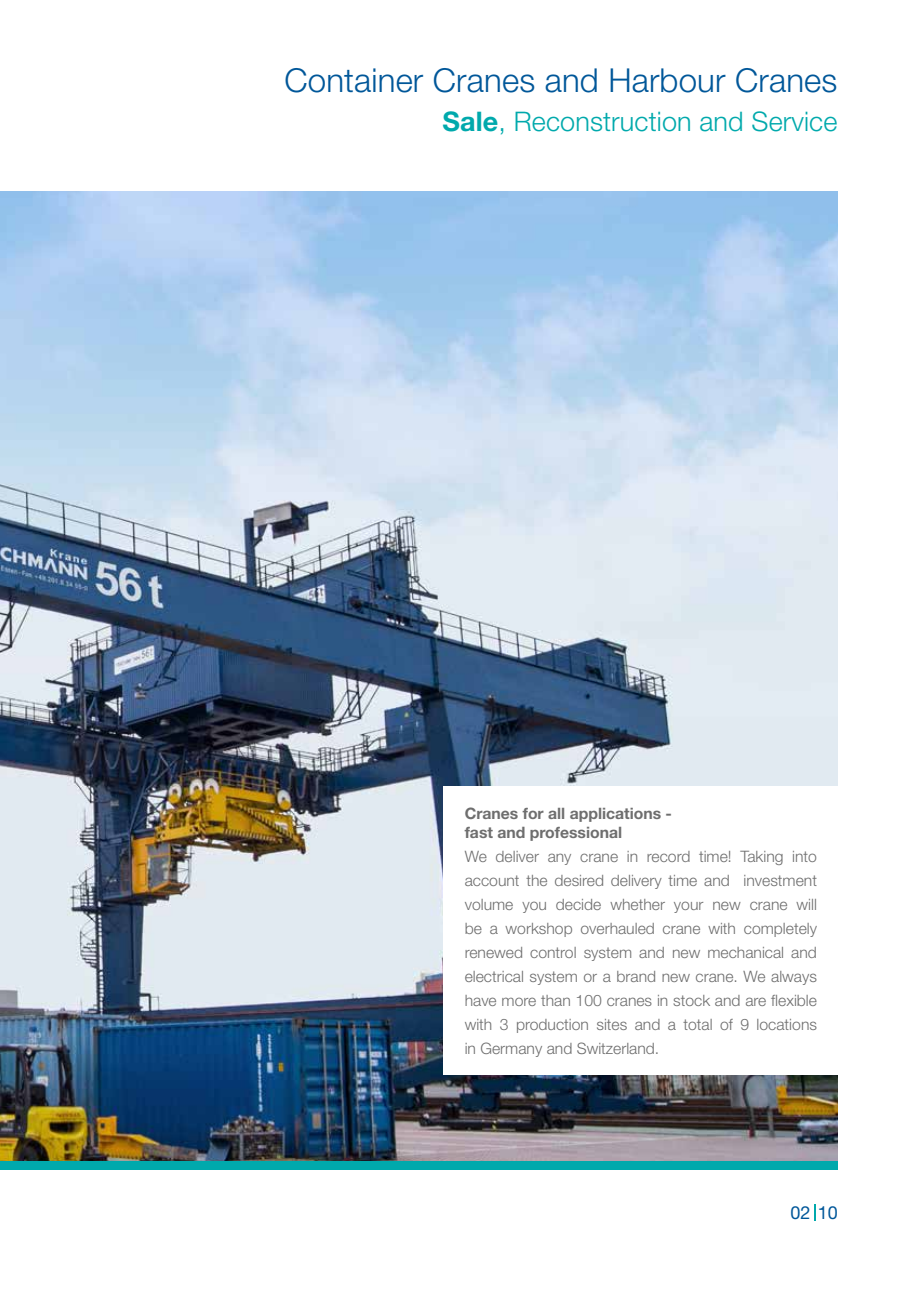
<style>
.page{position:relative;width:906px;height:1289px;background:#fff}
.page>*{position:absolute;margin:0;border:0;box-sizing:border-box;transform-origin:0 0}
.t1{font:300 33px "Helvetica Neue LT Std";letter-spacing:.005em;color:#005799}
.t2{font:300 27px "Helvetica Neue LT Std";letter-spacing:.005em;color:#00a9ac}
.t3{font:18px "Helvetica Neue LT Std";color:#005799}
.t4{font:300 15.75px/24px "Helvetica Neue LT Std";color:#6e6e6e;text-align:justify}
.t5{font:700 15.75px/18.9px "Helvetica Neue LT Std";color:#6e6e6e}
.s1{font-weight:700}
</style>
<div class="page">
<img style="left:0;top:191px;width:838px;height:970px">
<svg style="left:814px;top:1204px;width:1px;height:16px"></svg>
<div style="left:443px;top:786px;width:399px;height:289px;background:#fff"></div>
<div style="left:0;top:1161px;width:838px;height:8px;background:#00a9ac"></div>
<h1 class="t1" style="left:284px;top:60px;width:554px">Container Cranes and Harbour Cranes</h1>
<h2 class="t2" style="left:442px;top:104px;width:396px"><span class="s1">Sale</span>, Reconstruction and Service</h2>
<p class="t5" style="left:465px;top:803px;width:209px">Cranes for all applications - fast and professional</p>
<p class="t4" style="left:465px;top:843px;width:354px">We deliver any crane in record time! Taking into account the desired delivery time and investment volume you decide whether your new crane will be a workshop overhauled crane with completely renewed control system and new mechanical and electrical system or a brand new crane. We always have more than 100 cranes in stock and are flexible with 3 production sites and a total of 9 locations in Germany and Switzerland.</p>
<p class="t3" style="left:790px;top:1201px;width:49px">02 10</p>
</div>
